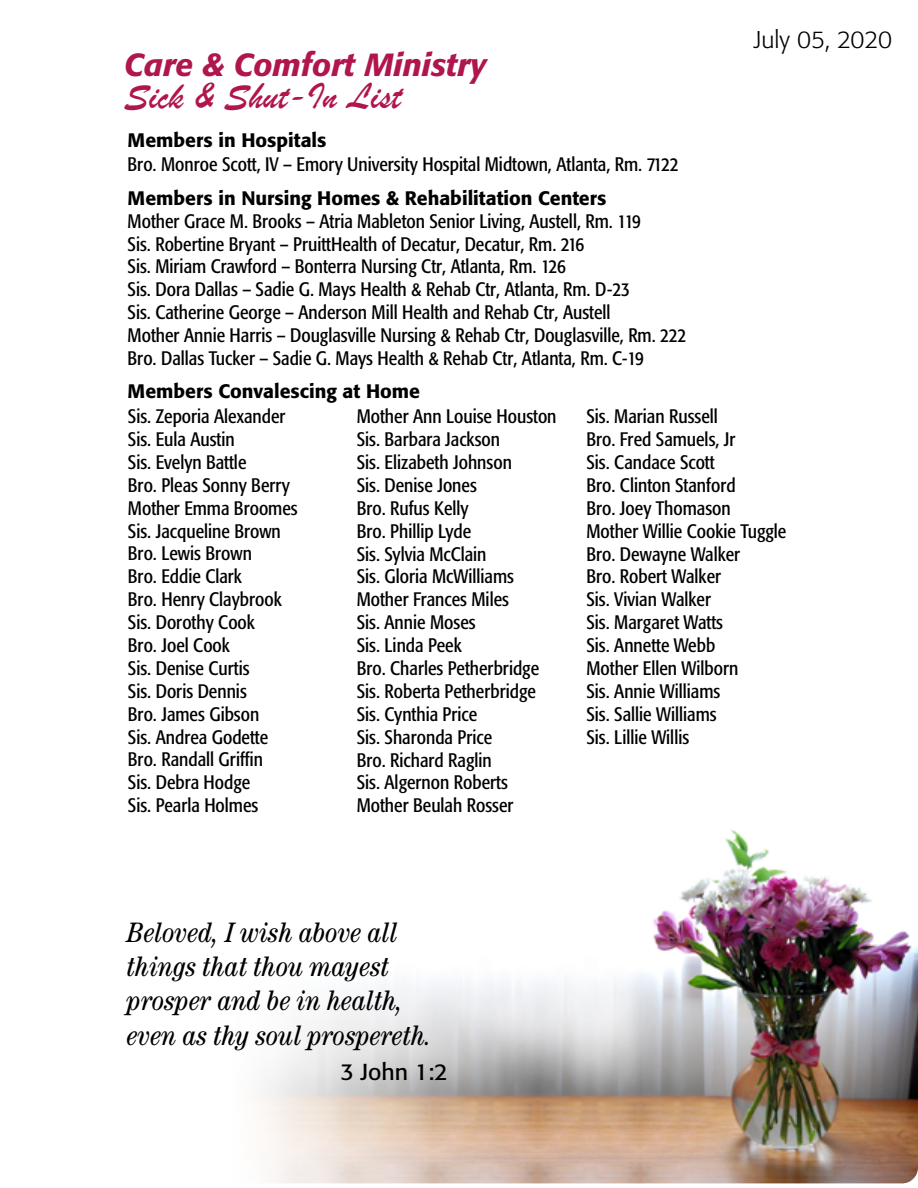
<style>
.page{position:relative;width:918px;height:1188px;background:#fff}
.page>*{position:absolute;margin:0;border:0;box-sizing:border-box;transform-origin:0 0}
.t1{font:38.7px "Brush Script";color:#b0154d}
.t2{font:italic 500 31.65px "Formata";color:#b0154d}
.t3{font:italic condensed 28.2px/34.2px "Century";color:#000}
.t4{font:300 24px "Formata";color:#000}
.t5{font:22.95px "Formata";color:#000}
.t6{font:condensed 19.35px/23px "Formata";color:#000}
.t7{font:500 19.35px "Formata";color:#000}
</style>
<div class="page">
<img style="left:259px;top:830px;width:659px;height:353px">
<h2 class="t2" style="left:124px;top:46px;width:364px">Care &amp; Comfort Ministry</h2>
<h1 class="t1" style="left:124px;top:71px;width:279px">Sick &amp; Shut-In List</h1>
<p class="t4" style="left:754px;top:26px;width:140px">July 05, 2020</p>
<p class="t7" style="left:128px;top:128px;width:200px">Members in Hospitals</p>
<p class="t6" style="left:128px;top:153px;width:553px">Bro. Monroe Scott, IV – Emory University Hospital Midtown, Atlanta, Rm. 7122</p>
<p class="t7" style="left:128px;top:186px;width:480px">Members in Nursing Homes &amp; Rehabilitation Centers</p>
<p class="t6" style="left:128px;top:210px;width:560px">Mother Grace M. Brooks – Atria Mableton Senior Living, Austell, Rm. 119<br>Sis. Robertine Bryant – PruittHealth of Decatur, Decatur, Rm. 216<br>Sis. Miriam Crawford – Bonterra Nursing Ctr, Atlanta, Rm. 126<br>Sis. Dora Dallas – Sadie G. Mays Health &amp; Rehab Ctr, Atlanta, Rm. D-23<br>Sis. Catherine George – Anderson Mill Health and Rehab Ctr, Austell<br>Mother Annie Harris – Douglasville Nursing &amp; Rehab Ctr, Douglasville, Rm. 222<br>Bro. Dallas Tucker – Sadie G. Mays Health &amp; Rehab Ctr, Atlanta, Rm. C-19</p>
<p class="t7" style="left:128px;top:380px;width:294px">Members Convalescing at Home</p>
<p class="t6" style="left:128px;top:405px;width:171px">Sis. Zeporia Alexander<br>Sis. Eula Austin<br>Sis. Evelyn Battle<br>Bro. Pleas Sonny Berry<br>Mother Emma Broomes<br>Sis. Jacqueline Brown<br>Bro. Lewis Brown<br>Bro. Eddie Clark<br>Bro. Henry Claybrook<br>Sis. Dorothy Cook<br>Bro. Joel Cook<br>Sis. Denise Curtis<br>Sis. Doris Dennis<br>Bro. James Gibson<br>Sis. Andrea Godette<br>Bro. Randall Griffin<br>Sis. Debra Hodge<br>Sis. Pearla Holmes</p>
<p class="t6" style="left:357px;top:405px;width:201px">Mother Ann Louise Houston<br>Sis. Barbara Jackson<br>Sis. Elizabeth Johnson<br>Sis. Denise Jones<br>Bro. Rufus Kelly<br>Bro. Phillip Lyde<br>Sis. Sylvia McClain<br>Sis. Gloria McWilliams<br>Mother Frances Miles<br>Sis. Annie Moses<br>Sis. Linda Peek<br>Bro. Charles Petherbridge<br>Sis. Roberta Petherbridge<br>Sis. Cynthia Price<br>Sis. Sharonda Price<br>Bro. Richard Raglin<br>Sis. Algernon Roberts<br>Mother Beulah Rosser</p>
<p class="t6" style="left:586px;top:405px;width:201px">Sis. Marian Russell<br>Bro. Fred Samuels, Jr<br>Sis. Candace Scott<br>Bro. Clinton Stanford<br>Bro. Joey Thomason<br>Mother Willie Cookie Tuggle<br>Bro. Dewayne Walker<br>Bro. Robert Walker<br>Sis. Vivian Walker<br>Sis. Margaret Watts<br>Sis. Annette Webb<br>Mother Ellen Wilborn<br>Sis. Annie Williams<br>Sis. Sallie Williams<br>Sis. Lillie Willis</p>
<h3 class="t3" style="left:128px;top:915px;width:306px">Beloved, I wish above all things that thou mayest prosper and be in health, even as thy soul prospereth.</h3>
<p class="t5" style="left:340px;top:1058px;width:109px">3 John 1:2</p>
</div>
